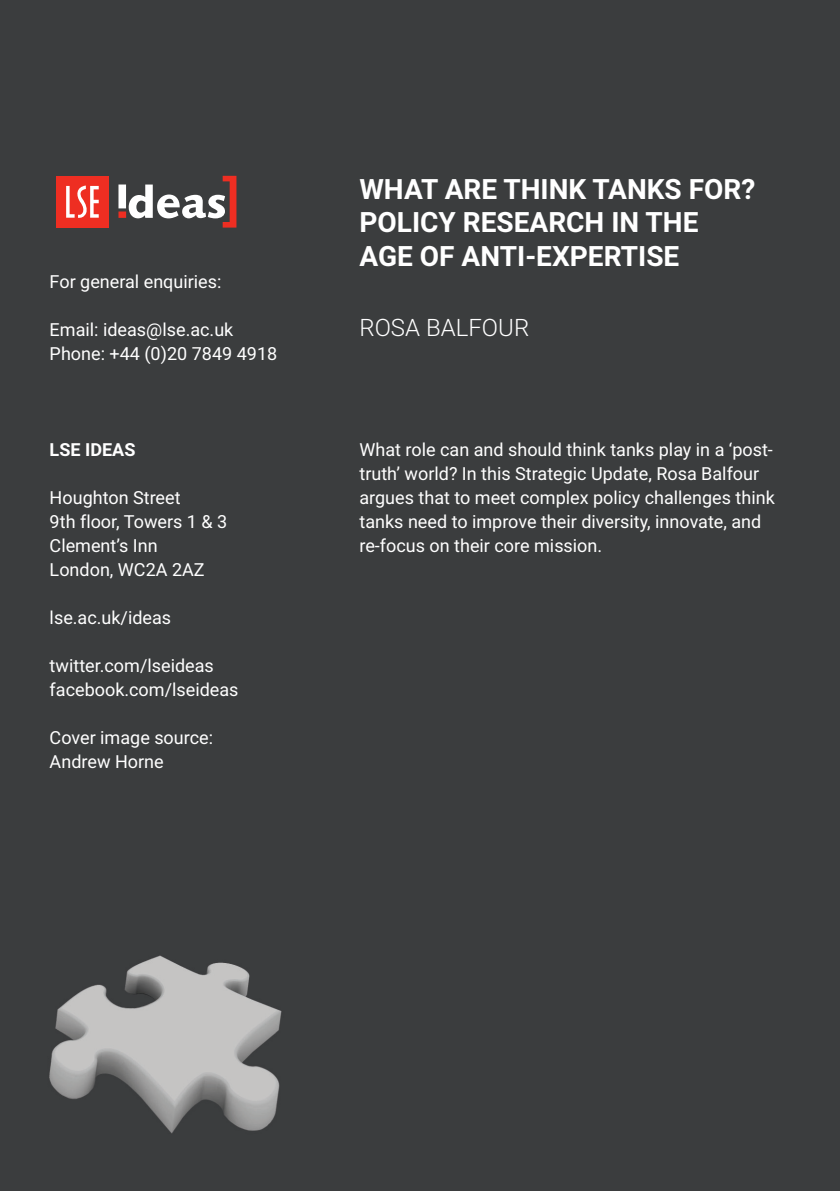
<style>
.page{position:relative;width:840px;height:1191px;background:#fff}
.page>*{position:absolute;margin:0;border:0;box-sizing:border-box;transform-origin:0 0}
.t1{font:700 28px "Roboto";color:#fff}
.t2{font:300 24px "Roboto";color:#fff}
.t3{font:18px/24px "Roboto";color:#fff}
.t4{font:700 18px "Roboto";color:#fff}
</style>
<div class="page">
<div style="left:0;top:0;width:839px;height:1191px;background:#3b3d3e"></div>
<div style="left:56px;top:176px;width:52px;height:52px;background:#ee2e22"></div>
<svg style="left:66px;top:185px;width:33px;height:33px"></svg>
<div style="left:118px;top:184px;width:8px;height:24px;background:#fff"></div>
<div style="left:118px;top:211px;width:8px;height:7px;background:#ee2e22"></div>
<svg style="left:129px;top:176px;width:107px;height:52px"></svg>
<p class="t3" style="left:50px;top:269px;width:173px">For general enquiries:</p>
<p class="t3" style="left:50px;top:317px;width:229px">Email: ideas@lse.ac.uk<br>Phone: +44 (0)20 7849 4918</p>
<p class="t4" style="left:50px;top:437px;width:87px">LSE IDEAS</p>
<p class="t3" style="left:50px;top:485px;width:179px">Houghton Street<br>9th floor, Towers 1 &amp; 3<br>Clement’s Inn<br>London, WC2A 2AZ</p>
<p class="t3" style="left:50px;top:605px;width:123px">lse.ac.uk/ideas</p>
<p class="t3" style="left:50px;top:653px;width:190px">twitter.com/lseideas facebook.com/lseideas</p>
<p class="t3" style="left:50px;top:725px;width:165px">Cover image source:<br>Andrew Horne</p>
<h1 class="t1" style="left:359px;top:169px;width:104px">WHAT ARE</h1>
<h1 class="t1" style="left:503px;top:169px;width:253px">THINK TANKS FOR?</h1>
<h1 class="t1" style="left:359px;top:203px;width:122px">POLICY RESEARC</h1>
<h1 class="t1" style="left:584px;top:203px;width:113px">H IN THE</h1>
<h1 class="t1" style="left:359px;top:236px;width:19px">AGE</h1>
<h1 class="t1" style="left:419px;top:236px;width:167px">OF ANTI -EXPERTISE</h1>
<h2 class="t2" style="left:359px;top:310px;width:168px">ROSA BALFOUR</h2>
<p class="t3" style="left:359px;top:437px;width:416px">What role can and should think tanks play in a ‘post&shy;truth’ world? In this Strategic Update, Rosa Balfour argues that to meet complex policy challenges think tanks need to improve their diversity, innovate, and re-focus on their core mission.</p>
</div>
